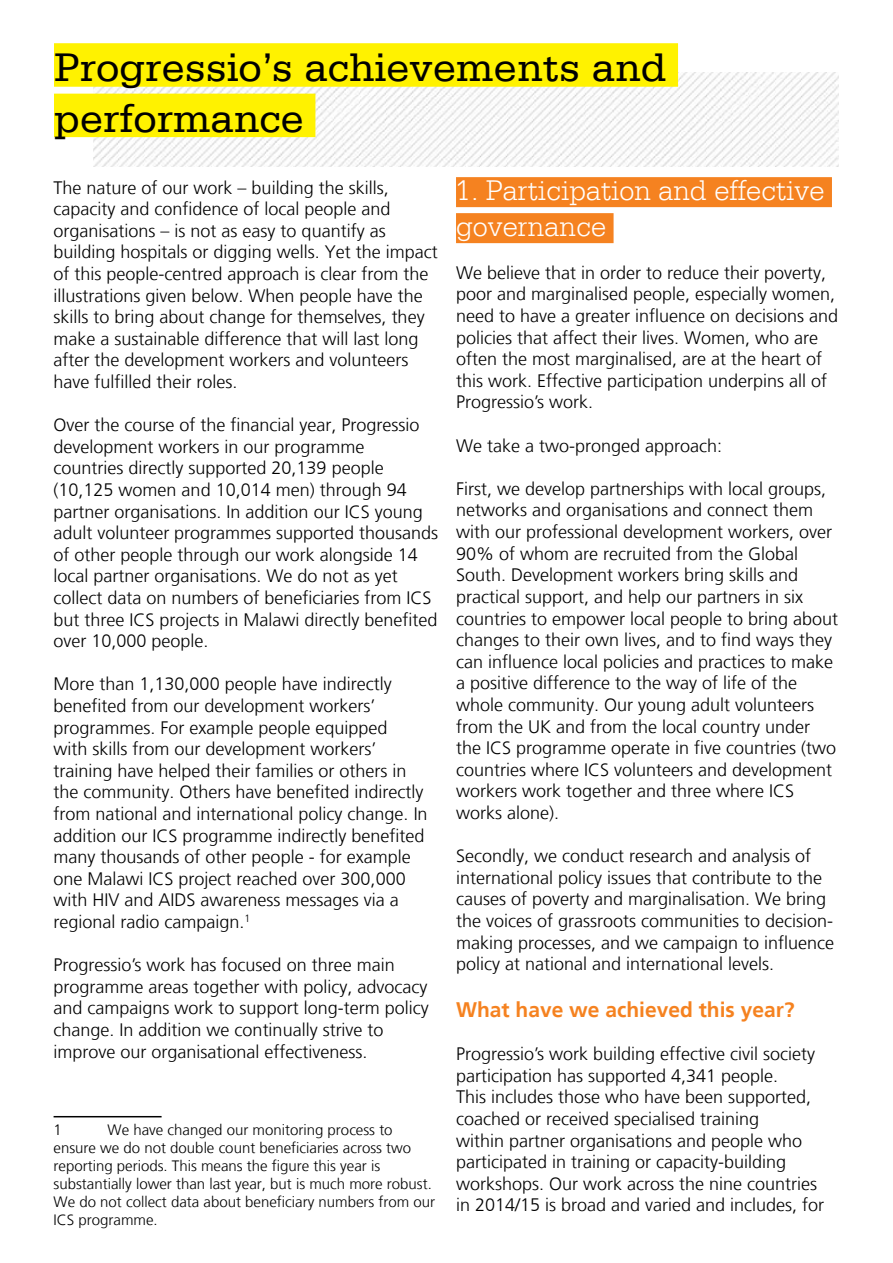
<style>
.page{position:relative;width:893px;height:1263px;background:#fff}
.page>*{position:absolute;margin:0;border:0;box-sizing:border-box;transform-origin:0 0}
.t1{font:42px/50.4px "Serifa LT";color:#000}
.t2{font:300 30px/36px "Serifa LT";color:#fff}
.t3{font:700 21px "Frutiger";color:#f58220}
.t4{font:300 18px/21.6px "Frutiger";color:#000}
.t5{font:300 15px/18px "Frutiger";color:#000}
</style>
<div class="page">
<img style="left:94px;top:72px;width:745px;height:94px">
<div style="left:54px;top:43px;width:624px;height:44px;background:#fff200"></div>
<div style="left:54px;top:94px;width:261px;height:43px;background:#fff200"></div>
<hr style="left:54px;top:1116px;width:108px;height:1px;background:#000">
<div style="left:456px;top:177px;width:376px;height:30px;background:#f58220"></div>
<div style="left:456px;top:213px;width:158px;height:30px;background:#f58220"></div>
<h1 class="t1" style="left:54px;top:43px;width:614px">Progressio’s achievements and performance</h1>
<p class="t4" style="left:54px;top:177px;width:386px">The nature of our work – building the skills, capacity and confidence of local people and organisations – is not as easy to quantify as building hospitals or digging wells. Yet the impact of this people-centred approach is clear from the illustrations given below. When people have the skills to bring about change for themselves, they make a sustainable difference that will last long after the development workers and volunteers have fulfilled their roles.</p>
<p class="t4" style="left:54px;top:414px;width:386px">Over the course of the financial year, Progressio development workers in our programme countries directly supported 20,139 people (10,125 women and 10,014 men) through 94 partner organisations. In addition our ICS young adult volunteer programmes supported thousands of other people through our work alongside 14 local partner organisations. We do not as yet collect data on numbers of beneficiaries from ICS but three ICS projects in Malawi directly benefited over 10,000 people.</p>
<p class="t4" style="left:54px;top:674px;width:376px">More than 1,130,000 people have indirectly benefited from our development workers’ programmes. For example people equipped<br>with skills from our development workers’ training have helped their families or others in the community. Others have benefited indirectly from national and international policy change. In addition our ICS programme indirectly benefited many thousands of other people - for example one Malawi ICS project reached over 300,000 with HIV and AIDS awareness messages via a regional radio campaign.<sup>1</sup></p>
<p class="t4" style="left:54px;top:954px;width:377px">Progressio’s work has focused on three main programme areas together with policy, advocacy and campaigns work to support long-term policy change. In addition we continually strive to improve our organisational effectiveness.</p>
<p class="t5" style="left:54px;top:1121px;width:383px;text-indent:54px">We have changed our monitoring process to ensure we do not double count beneficiaries across two reporting periods. This means the figure this year is substantially lower than last year, but is much more robust.<br>We do not collect data about beneficiary numbers from our ICS programme.</p>
<p class="t5" style="left:54px;top:1121px;width:10px">1</p>
<h2 class="t2" style="left:456px;top:172px;width:370px">1. Participation and effective governance</h2>
<p class="t4" style="left:456px;top:262px;width:384px">We believe that in order to reduce their poverty, poor and marginalised people, especially women, need to have a greater influence on decisions and policies that affect their lives. Women, who are often the most marginalised, are at the heart of this work. Effective participation underpins all of Progressio’s work.</p>
<p class="t4" style="left:456px;top:435px;width:268px">We take a two-pronged approach:</p>
<p class="t4" style="left:456px;top:478px;width:384px">First, we develop partnerships with local groups, networks and organisations and connect them with our professional development workers, over 90% of whom are recruited from the Global South. Development workers bring skills and practical support, and help our partners in six countries to empower local people to bring about changes to their own lives, and to find ways they can influence local policies and practices to make a positive difference to the way of life of the whole community. Our young adult volunteers from the UK and from the local country under the ICS programme operate in five countries (two countries where ICS volunteers and development workers work together and three where ICS works alone).</p>
<p class="t4" style="left:456px;top:845px;width:380px">Secondly, we conduct research and analysis of international policy issues that contribute to the causes of poverty and marginalisation. We bring the voices of grassroots communities to decision&shy;making processes, and we campaign to influence policy at national and international levels.</p>
<p class="t3" style="left:456px;top:997px;width:340px">What have we achieved this year?</p>
<p class="t4" style="left:456px;top:1043px;width:370px">Progressio’s work building effective civil society participation has supported 4,341 people.<br>This includes those who have been supported, coached or received specialised training<br>within partner organisations and people who participated in training or capacity-building workshops. Our work across the nine countries in 2014/15 is broad and varied and includes, for</p>
</div>
